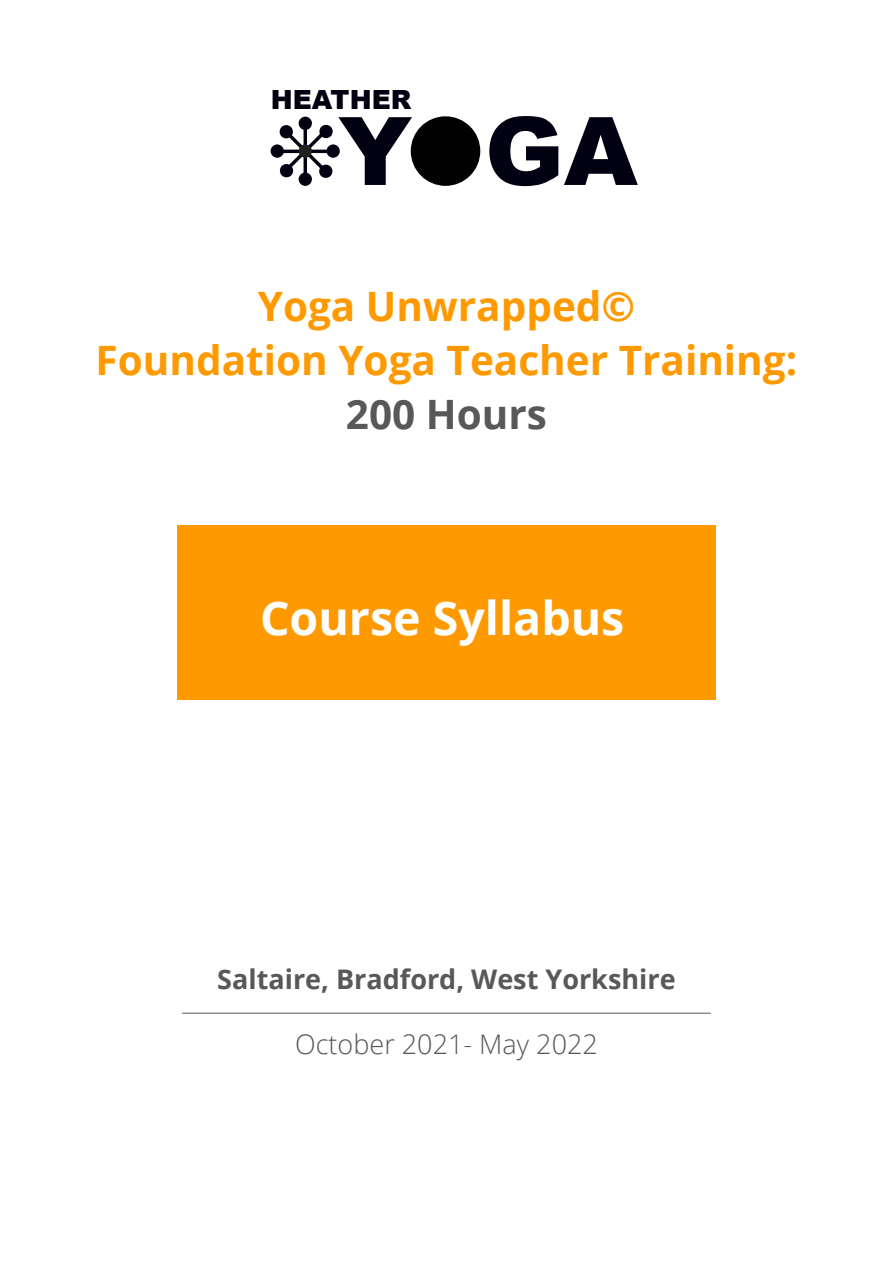
<style>
.page{position:relative;width:893px;height:1263px;background:#fff}
.page>*{position:absolute;margin:0;border:0;box-sizing:border-box;transform-origin:0 0}
.t1{font:700 46.5px "Open Sans";color:#fff}
.t2{font:700 40.5px/54px "Open Sans";color:#f90;text-align:center}
.t3{font:700 27px "Open Sans";color:#57585a}
.t4{font:300 27px "Open Sans";color:#57585a}
.t5{font:900 26.4px "Arial";color:#010111}
.s1{color:#57585a}
</style>
<div class="page">
<svg style="left:489px;top:116px;width:69px;height:70px"></svg>
<svg style="left:564px;top:117px;width:74px;height:68px"></svg>
<div style="left:299px;top:173px;width:13px;height:13px;border:2px solid #010111;border-radius:50%"></div>
<svg style="left:279px;top:117px;width:133px;height:68px"></svg>
<div style="left:327px;top:145px;width:12px;height:12px;background:#010111;border-radius:50%"></div>
<div style="left:326px;top:144px;width:14px;height:14px;border:2px solid #010111;border-radius:50%"></div>
<div style="left:271px;top:145px;width:12px;height:12px;background:#010111;border-radius:50%"></div>
<div style="left:271px;top:144px;width:13px;height:14px;border:2px solid #010111;border-radius:50%"></div>
<div style="left:299px;top:145px;width:12px;height:12px;background:#231f20;border-radius:50%"></div>
<div style="left:299px;top:144px;width:13px;height:14px;border:2px solid #231f20;border-radius:50%"></div>
<div style="left:411px;top:116px;width:69px;height:70px;background:#010101;border-radius:50%"></div>
<hr style="left:182px;top:1013px;width:529px;height:1px;background:#57585a">
<div style="left:177px;top:525px;width:539px;height:174px;background:#f90"></div>
<p class="t5" style="left:271px;top:81px;width:142px">HEATHER</p>
<p class="t2" style="left:258px;top:279px;width:379px">Yoga Unwrapped©</p>
<p class="t2" style="left:96px;top:333px;width:703px">Foundation Yoga Teacher Training:<br><span class="s1">200 Hours</span></p>
<p class="t1" style="left:260px;top:585px;width:366px">Course Syllabus</p>
<p class="t3" style="left:217px;top:960px;width:460px">Saltaire, Bradford, West Yorkshire</p>
<p class="t4" style="left:295px;top:1026px;width:304px">October 2021- May 2022</p>
</div>
